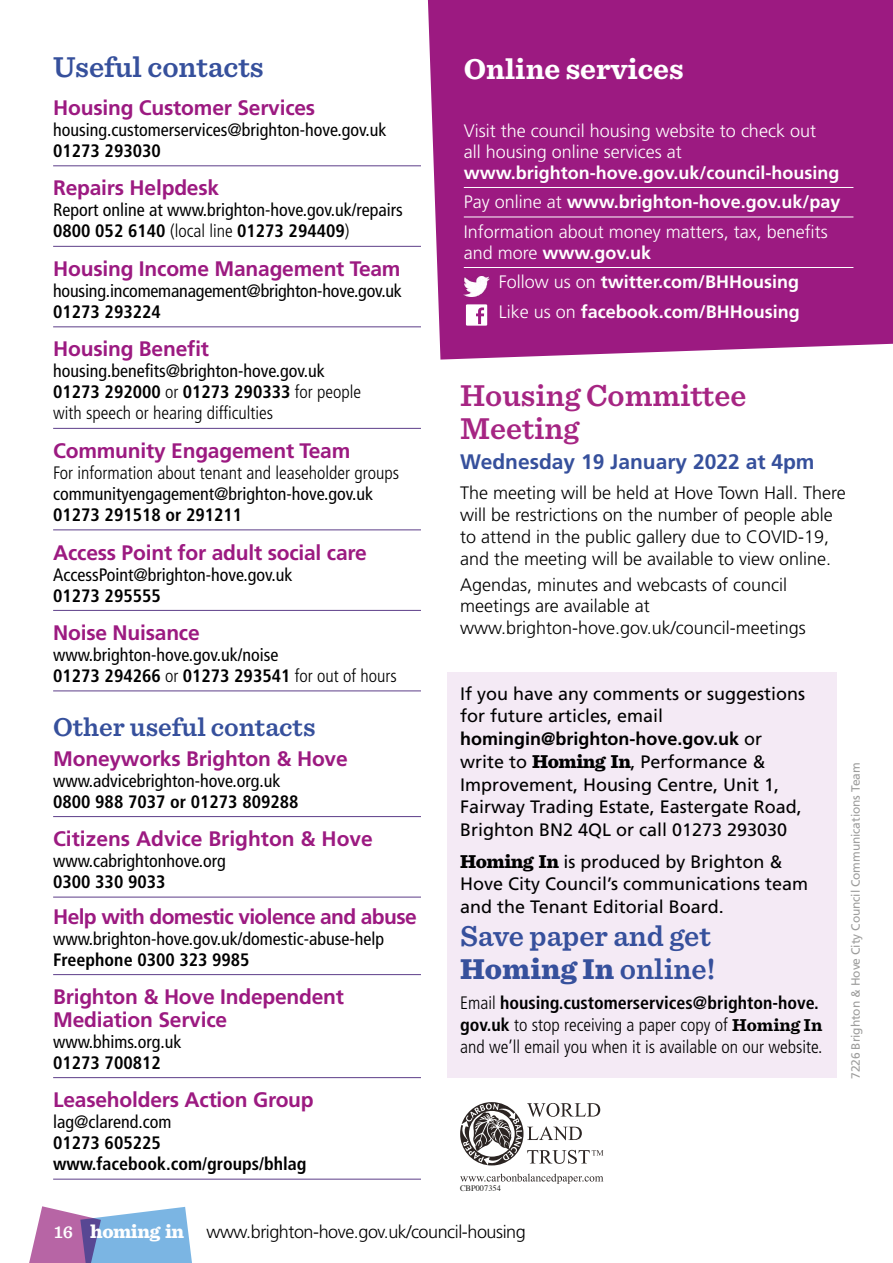
<style>
.page{position:relative;width:893px;height:1263px;background:#fff}
.page>*{position:absolute;margin:0;border:0;box-sizing:border-box;transform-origin:0 0}
.t1{font:600 31.5px/33px "Sentinel";color:#a62583}
.t2{font:600 30px/33px "Sentinel";color:#36509c}
.t3{font:700 30px "Sentinel";color:#fff}
.t4{font:600 27px "Sentinel";color:#36509c}
.bullets{font:700 21px/22.5px "Frutiger";letter-spacing:-.01em;color:#9c1a81}
.bullets-2{font:700 21px "Frutiger";letter-spacing:-.03em;color:#9c1a81}
.BODY_COPY{font:700 21px "Frutiger";color:#36509c}
.bullets-3{font:condensed 18px/21px "Frutiger";color:#000}
.t5{font:18px/22.6px "Frutiger";color:#000}
.BODY_COPY-2{font:300 18px/21.8px "Frutiger";color:#000}
.bullets-4{font:700 condensed 18px/21px "Frutiger";color:#000}
.t6{font:700 18px "Frutiger";color:#fff}
.BODY_COPY-3{font:300 condensed 18px/21.8px "Frutiger";color:#000}
.bullets-5{font:300 condensed 18px/21px "Frutiger";color:#000}
.t7{font:300 18px/21px "Frutiger";color:#fff}
.BODY_COPY-4{font:300 18px "Frutiger";letter-spacing:-.025em;color:#000}
.t8{font:12px "Frutiger";letter-spacing:-.01em;color:#9d9d9c}
.t9{font:8.4px "Times";color:#1d1d1b}
.s1{font-weight:300}
.s2{font-weight:700}
.s3{font-weight:400}
.s4{font-family:"Sentinel";font-weight:900;font-size:19.5px}
.s5{font-weight:900}
.s6{font-family:"Sentinel";font-weight:700;font-stretch:normal}
.s7{font-family:"Sentinel";font-weight:600;color:#fff}
.s8{font-family:"Sentinel";font-weight:900;font-size:19.5px;color:#fff}
</style>
<div class="page">
<svg style="left:29px;top:1206px;width:163px;height:57px"></svg>
<div style="left:428px;top:0;width:465px;height:360px;background:#9c1a81"></div>
<div style="left:447px;top:673px;width:390px;height:405px;background:#f4eaf5"></div>
<hr style="left:464px;top:187px;width:389px;height:1px;background:#fff">
<hr style="left:464px;top:217px;width:389px;height:1px;background:#fff">
<hr style="left:464px;top:267px;width:389px;height:1px;background:#fff">
<img style="left:464px;top:276px;width:25px;height:21px">
<svg style="left:466px;top:304px;width:21px;height:22px"></svg>
<hr style="left:53px;top:165px;width:368px;height:1px;background:#5d3e89">
<hr style="left:53px;top:246px;width:368px;height:1px;background:#5d3e89">
<hr style="left:53px;top:326px;width:368px;height:1px;background:#5d3e89">
<hr style="left:53px;top:428px;width:368px;height:1px;background:#5d3e89">
<hr style="left:53px;top:529px;width:368px;height:1px;background:#5d3e89">
<hr style="left:53px;top:610px;width:368px;height:1px;background:#5d3e89">
<hr style="left:53px;top:690px;width:368px;height:1px;background:#5d3e89">
<hr style="left:53px;top:816px;width:368px;height:1px;background:#5d3e89">
<hr style="left:53px;top:897px;width:368px;height:1px;background:#5d3e89">
<hr style="left:53px;top:974px;width:368px;height:1px;background:#5d3e89">
<hr style="left:53px;top:1077px;width:368px;height:1px;background:#5d3e89">
<hr style="left:53px;top:1179px;width:368px;height:1px;background:#5d3e89">
<svg style="left:460px;top:1173px;width:143px;height:11px"></svg>
<svg style="left:460px;top:1102px;width:143px;height:63px"></svg>
<p class="t2" style="left:53px;top:49px;width:212px">Useful contacts</p>
<p class="bullets" style="left:53px;top:96px;width:264px">Housing Customer Services</p>
<p class="bullets-3" style="left:53px;top:119px;width:335px">housing.customerservices@brighton-hove.gov.uk</p>
<p class="bullets-4" style="left:53px;top:140px;width:109px">01273 293030</p>
<p class="bullets" style="left:53px;top:177px;width:168px">Repairs Helpdesk</p>
<p class="bullets-3" style="left:53px;top:200px;width:351px">Report online at www.brighton-hove.gov.uk/repairs</p>
<p class="bullets-4" style="left:53px;top:221px;width:298px">0800 052 6140 <span class="s1">(local line</span> 01273 294409<span class="s1">)</span></p>
<p class="bullets" style="left:53px;top:257px;width:349px">Housing Income Management Team</p>
<p class="bullets-3" style="left:53px;top:280px;width:350px">housing.incomemanagement@brighton-hove.gov.uk</p>
<p class="bullets-4" style="left:53px;top:301px;width:109px">01273 293224</p>
<p class="bullets" style="left:53px;top:338px;width:157px">Housing Benefit</p>
<p class="bullets-3" style="left:53px;top:361px;width:273px">housing.benefits@brighton-hove.gov.uk</p>
<p class="bullets-5" style="left:53px;top:382px;width:309px"><span class="s2">01273 292000</span> or <span class="s2">01273 290333</span> for people with speech or hearing difficulties</p>
<p class="bullets" style="left:53px;top:439px;width:299px">Community Engagement Team</p>
<p class="bullets-5" style="left:53px;top:462px;width:348px">For information about tenant and leaseholder groups</p>
<p class="bullets-3" style="left:53px;top:483px;width:322px">communityengagement@brighton-hove.gov.uk</p>
<p class="bullets-4" style="left:53px;top:504px;width:191px">01273 291518 or 291211</p>
<p class="bullets" style="left:53px;top:541px;width:315px">Access Point for adult social care</p>
<p class="bullets-3" style="left:53px;top:564px;width:241px">AccessPoint@brighton-hove.gov.uk<br><span class="s2">01273 295555</span></p>
<p class="bullets" style="left:53px;top:621px;width:148px">Noise Nuisance</p>
<p class="bullets-3" style="left:53px;top:644px;width:227px">www.brighton-hove.gov.uk/noise</p>
<p class="bullets-4" style="left:53px;top:665px;width:345px">01273 294266 <span class="s1">or</span> 01273 293541 <span class="s1">for out of hours</span></p>
<p class="t4" style="left:53px;top:706px;width:264px">Other useful contacts</p>
<p class="bullets" style="left:53px;top:747px;width:296px">Moneyworks Brighton &amp; Hove</p>
<p class="bullets-3" style="left:53px;top:770px;width:229px">www.advicebrighton-hove.org.uk</p>
<p class="bullets-4" style="left:53px;top:791px;width:247px">0800 988 7037 or 01273 809288</p>
<p class="bullets" style="left:53px;top:827px;width:321px">Citizens Advice Brighton &amp; Hove</p>
<p class="bullets-3" style="left:53px;top:850px;width:174px">www.cabrightonhove.org</p>
<p class="bullets-4" style="left:53px;top:871px;width:114px">0300 330 9033</p>
<p class="bullets-2" style="left:53px;top:904px;width:365px">Help with domestic violence and abuse</p>
<p class="bullets-3" style="left:53px;top:928px;width:332px">www.brighton-hove.gov.uk/domestic-abuse-help<br><span class="s2">Freephone 0300 323 9985</span></p>
<p class="bullets" style="left:53px;top:985px;width:292px">Brighton &amp; Hove Independent<br>Mediation Service</p>
<p class="bullets-3" style="left:53px;top:1031px;width:130px">www.bhims.org.uk<br><span class="s2">01273 700812</span></p>
<p class="bullets" style="left:53px;top:1088px;width:262px">Leaseholders Action Group</p>
<p class="bullets-4" style="left:53px;top:1111px;width:255px"><span class="s3">lag@clarend.com<br></span>01273 605225 www.facebook.com/groups/bhlag</p>
<p class="t3" style="left:464px;top:45px;width:221px">Online services</p>
<p class="t7" style="left:464px;top:120px;width:354px">Visit the council housing website to check out all housing online services at</p>
<p class="t6" style="left:464px;top:162px;width:377px">www.brighton-hove.gov.uk/council-housing</p>
<p class="t6" style="left:464px;top:191px;width:378px"><span class="s1">Pay online at</span> www.brighton-hove.gov.uk/pay</p>
<p class="t7" style="left:464px;top:221px;width:366px">Information about money matters, tax, benefits</p>
<p class="t6" style="left:464px;top:242px;width:189px"><span class="s1">and more</span> www.gov.uk</p>
<p class="t6" style="left:499px;top:271px;width:302px"><span class="s1">Follow us on</span> twitter.com/BHHousing</p>
<p class="t6" style="left:499px;top:301px;width:303px"><span class="s1">Like us on</span> facebook.com/BHHousing</p>
<p class="t1" style="left:460px;top:377px;width:288px">Housing Committee<br>Meeting</p>
<p class="BODY_COPY" style="left:460px;top:449px;width:356px">Wednesday 19 January 2022 at 4pm</p>
<p class="BODY_COPY-2" style="left:460px;top:482px;width:387px">The meeting will be held at Hove Town Hall. There will be restrictions on the number of people able to attend in the public gallery due to COVID-19, and the meeting will be available to view online.</p>
<p class="BODY_COPY-2" style="left:460px;top:573px;width:347px">Agendas, minutes and webcasts of council meetings are available at www.brighton-hove.gov.uk/council-meetings</p>
<p class="t5" style="left:460px;top:682px;width:347px">If you have any comments or suggestions for future articles, email <span class="s2">homingin@brighton-hove.gov.uk</span> or write to <span class="s4">Homing In</span>, Performance &amp; Improvement, Housing Centre, Unit 1, Fairway Trading Estate, Eastergate Road, Brighton BN2 4QL or call 01273 293030</p>
<p class="t5" style="left:460px;top:850px;width:350px"><span class="s4">Homing In</span> is produced by Brighton &amp;<br>Hove City Council’s communications team and the Tenant Editorial Board.</p>
<p class="t2" style="left:460px;top:918px;width:257px">Save paper and get<br><span class="s5">Homing In</span> online!</p>
<p class="BODY_COPY-3" style="left:460px;top:993px;width:364px">Email <span class="s2">housing.customerservices@brighton-hove. gov.uk</span> to stop receiving a paper copy of <span class="s6">Homing In </span>and we’ll email you when it is available on our website.</p>
<p class="t8" style="left:849px;top:1079px;width:318px;rotate:-90deg">7226 Brighton &amp; Hove City Council Communications Team</p>
<p class="t9" style="left:460px;top:1180px;width:42px">CBP007354</p>
<p class="BODY_COPY-4" style="left:54px;top:1221px;width:473px"><span class="s7">16</span> <span class="s8">homing in</span> www.brighton-hove.gov.uk/council-housing</p>
</div>
